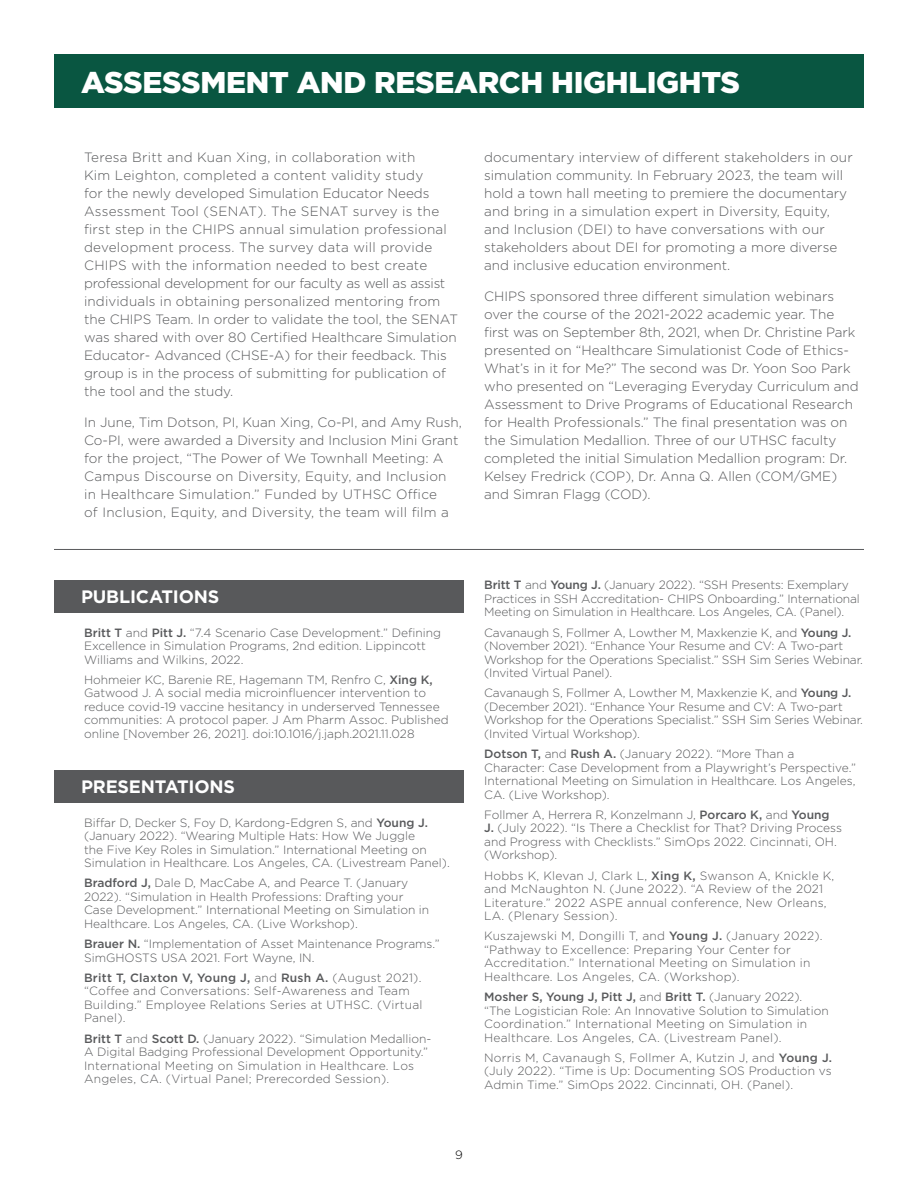
<style>
.page{position:relative;width:918px;height:1188px;background:#fff}
.page>*{position:absolute;margin:0;border:0;box-sizing:border-box;transform-origin:0 0}
.t1{font:900 30px "Gotham";letter-spacing:-.01em;color:#fff}
.t2{font:700 18px "Gotham";letter-spacing:-.01em;color:#fff}
.t3{font:300 13.5px/18px "Gotham";color:#58595b}
.t4{font:300 12px/13.5px "Gotham";color:#58595b}
.t5{font:300 12px/13.5px "Gotham";letter-spacing:.02em;color:#58595b}
.t6{font:300 12px "Gotham";color:#000}
.s1{font-weight:500}
</style>
<div class="page">
<div style="left:54px;top:54px;width:810px;height:54px;background:#095641"></div>
<div style="left:54px;top:580px;width:410px;height:32px;background:#58595b"></div>
<div style="left:54px;top:770px;width:410px;height:32px;background:#58595b"></div>
<hr style="left:54px;top:549px;width:810px;height:1px;background:#58595b">
<h1 class="t1" style="left:81px;top:62px;width:661px">ASSESSMENT AND RESEARCH HIGHLIGHTS</h1>
<p class="t3" style="left:84px;top:148px;width:375px">Teresa Britt and Kuan Xing, in collaboration with<br>Kim Leighton, completed a content validity study<br>for the newly developed Simulation Educator Needs Assessment Tool (SENAT). The SENAT survey is the first step in the CHIPS annual simulation professional development process. The survey data will provide CHIPS with the information needed to best create professional development for our faculty as well as assist individuals in obtaining personalized mentoring from the CHIPS Team. In order to validate the tool, the SENAT was shared with over 80 Certified Healthcare Simulation Educator- Advanced (CHSE-A) for their feedback. This group is in the process of submitting for publication of the tool and the study.</p>
<p class="t3" style="left:84px;top:413px;width:379px">In June, Tim Dotson, PI, Kuan Xing, Co-PI, and Amy Rush, Co-PI, were awarded a Diversity and Inclusion Mini Grant for the project, “The Power of We Townhall Meeting: A Campus Discourse on Diversity, Equity, and Inclusion in Healthcare Simulation.” Funded by UTHSC Office<br>of Inclusion, Equity, and Diversity, the team will film a</p>
<p class="t3" style="left:484px;top:148px;width:370px">documentary interview of different stakeholders in our simulation community. In February 2023, the team will hold a town hall meeting to premiere the documentary and bring in a simulation expert in Diversity, Equity, and Inclusion (DEI) to have conversations with our stakeholders about DEI for promoting a more diverse and inclusive education environment.</p>
<p class="t3" style="left:484px;top:287px;width:376px">CHIPS sponsored three different simulation webinars over the course of the 2021-2022 academic year. The first was on September 8th, 2021, when Dr. Christine Park presented on “Healthcare Simulationist Code of Ethics-What’s in it for Me?” The second was Dr. Yoon Soo Park who presented on “Leveraging Everyday Curriculum and Assessment to Drive Programs of Educational Research for Health Professionals.” The final presentation was on the Simulation Medallion. Three of our UTHSC faculty completed the initial Simulation Medallion program: Dr.<br>Kelsey Fredrick (COP), Dr. Anna Q. Allen (COM/GME) and Simran Flagg (COD).</p>
<h2 class="t2" style="left:81px;top:585px;width:140px">PUBLICATIONS</h2>
<p class="t4" style="left:84px;top:625px;width:359px"><span class="s1">Britt T</span> and <span class="s1">Pitt J.</span> “7.4 Scenario Case Development.” Defining<br>Excellence in Simulation Programs, 2nd edition. Lippincott<br>Williams and Wilkins, 2022.</p>
<p class="t4" style="left:84px;top:673px;width:366px">Hohmeier KC, Barenie RE, Hagemann TM, Renfro C, <span class="s1">Xing K, </span>Gatwood J. A social media microinfluencer intervention to reduce covid-19 vaccine hesitancy in underserved Tennessee communities: A protocol paper. J Am Pharm Assoc. Published online [November 26, 2021]. doi:10.1016/j.japh.2021.11.028</p>
<h2 class="t2" style="left:81px;top:775px;width:156px">PRESENTATIONS</h2>
<p class="t4" style="left:84px;top:815px;width:367px">Biffar D, Decker S, Foy D, Kardong-Edgren S, and <span class="s1">Young J. </span>(January 2022). “Wearing Multiple Hats: How We Juggle<br>the Five Key Roles in Simulation.” International Meeting on Simulation in Healthcare. Los Angeles, CA. (Livestream Panel).</p>
<p class="t4" style="left:84px;top:876px;width:347px"><span class="s1">Bradford J,</span> Dale D, MacCabe A, and Pearce T. (January 2022). “Simulation in Health Professions: Drafting your Case Development.” International Meeting on Simulation in Healthcare. Los Angeles, CA. (Live Workshop).</p>
<p class="t4" style="left:84px;top:937px;width:357px"><span class="s1">Brauer N.</span> “Implementation of Asset Maintenance Programs.”<br>SimGHOSTS USA 2021. Fort Wayne, IN.</p>
<p class="t5" style="left:84px;top:971px;width:340px"><span class="s1">Britt T, Claxton V, Young J,</span> and <span class="s1">Rush A.</span> (August 2021). “Coffee and Conversations: Self-Awareness and Team Building.” Employee Relations Series at UTHSC. (Virtual Panel).</p>
<p class="t4" style="left:84px;top:1031px;width:349px"><span class="s1">Britt T</span> and <span class="s1">Scott D.</span> (January 2022). “Simulation Medallion-A Digital Badging Professional Development Opportunity.” International Meeting on Simulation in Healthcare. Los Angeles, CA. (Virtual Panel; Prerecorded Session).</p>
<p class="t4" style="left:484px;top:578px;width:377px"><span class="s1">Britt T</span> and <span class="s1">Young J.</span> (January 2022). “SSH Presents: Exemplary<br>Practices in SSH Accreditation- CHIPS Onboarding.” International<br>Meeting on Simulation in Healthcare. Los Angeles, CA. (Panel).</p>
<p class="t4" style="left:484px;top:625px;width:380px">Cavanaugh S, Follmer A, Lowther M, Maxkenzie K, and <span class="s1">Young J. </span>(November 2021). “Enhance Your Resume and CV: A Two-part Workshop for the Operations Specialist.” SSH Sim Series Webinar. (Invited Virtual Panel).</p>
<p class="t4" style="left:484px;top:686px;width:380px">Cavanaugh S, Follmer A, Lowther M, Maxkenzie K, and <span class="s1">Young J. </span>(December 2021). “Enhance Your Resume and CV: A Two-part Workshop for the Operations Specialist.” SSH Sim Series Webinar. (Invited Virtual Workshop).</p>
<p class="t4" style="left:484px;top:747px;width:373px"><span class="s1">Dotson T,</span> and <span class="s1">Rush A.</span> (January 2022). “More Than a Character: Case Development from a Playwright’s Perspective.” International Meeting on Simulation in Healthcare. Los Angeles, CA. (Live Workshop).</p>
<p class="t4" style="left:484px;top:808px;width:359px">Follmer A, Herrera R, Konzelmann J, <span class="s1">Porcaro K,</span> and <span class="s1">Young J.</span> (July 2022). “Is There a Checklist for That? Driving Process and Progress with Checklists.” SimOps 2022. Cincinnati, OH. (Workshop).</p>
<p class="t5" style="left:484px;top:868px;width:352px">Hobbs K, Klevan J, Clark L, <span class="s1">Xing K,</span> Swanson A, Knickle K, and McNaughton N. (June 2022). “A Review of the 2021<br>Literature.” 2022 ASPE annual conference, New Orleans, LA. (Plenary Session).</p>
<p class="t5" style="left:484px;top:929px;width:340px">Kuszajewski M, Dongilli T, and <span class="s1">Young J.</span> (January 2022). “Pathway to Excellence: Preparing Your Center for Accreditation.” International Meeting on Simulation in Healthcare. Los Angeles, CA. (Workshop).</p>
<p class="t5" style="left:484px;top:990px;width:346px"><span class="s1">Mosher S, Young J, Pitt J,</span> and <span class="s1">Britt T.</span> (January 2022). “The Logistician Role: An Innovative Solution to Simulation Coordination.” International Meeting on Simulation in Healthcare. Los Angeles, CA. (Livestream Panel).</p>
<p class="t4" style="left:484px;top:1051px;width:349px;text-align:justify">Norris M, Cavanaugh S, Follmer A, Kutzin J, and <span class="s1">Young J. </span>(July 2022). “Time is Up: Documenting SOS Production vs Admin Time.” SimOps 2022. Cincinnati, OH. (Panel).</p>
<p class="t6" style="left:455px;top:1147px;width:9px">9</p>
</div>
